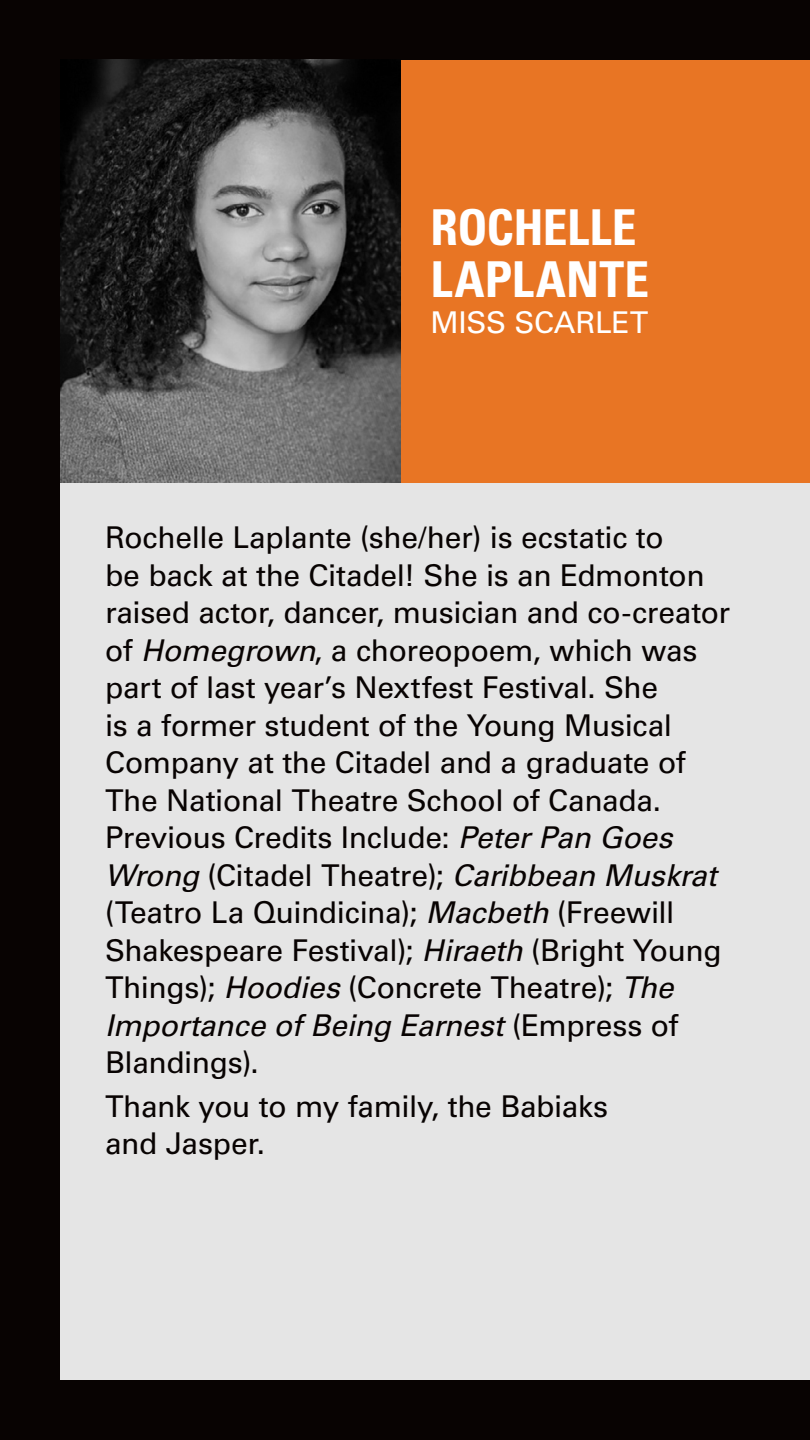
<style>
.page{position:relative;width:810px;height:1440px;background:#080302}
.page>*{position:absolute;margin:0;border:0;box-sizing:border-box;transform-origin:0 0}
.t1{font:700 condensed 49.5px/51.8px "Univers LT Std";letter-spacing:.005em;color:#fff}
.t2{font:30px/37.5px "Univers LT Std";letter-spacing:-.015em;color:#080302}
.t3{font:30px "Univers LT Std";letter-spacing:-.01em;color:#fff}
.s1{font-style:italic}
</style>
<div class="page">
<div style="left:60px;top:472px;width:750px;height:908px;background:#e5e5e5"></div>
<div style="left:401px;top:60px;width:409px;height:423px;background:#e87524"></div>
<img style="left:60px;top:60px;width:341px;height:423px">
<hr style="left:0;top:472px;width:1px;height:908px;background:#fff">
<p class="t1" style="left:431px;top:202px;width:220px">ROCHELLE<br>LAPLANTE</p>
<p class="t3" style="left:431px;top:305px;width:219px">MISS SCARLET</p>
<p class="t2" style="left:105px;top:519px;width:627px">Rochelle Laplante (she/her) is ecstatic to<br>be back at the Citadel! She is an Edmonton raised actor, dancer, musician and co-creator of <span class="s1">Homegrown</span>, a choreopoem, which was part of last year’s Nextfest Festival. She<br>is a former student of the Young Musical Company at the Citadel and a graduate of The National Theatre School of Canada.<br>Previous Credits Include: <span class="s1">Peter Pan Goes Wrong</span> (Citadel Theatre); <span class="s1">Caribbean Muskrat </span>(Teatro La Quindicina); <span class="s1">Macbeth</span> (Freewill Shakespeare Festival); <span class="s1">Hiraeth</span> (Bright Young Things); <span class="s1">Hoodies</span> (Concrete Theatre); <span class="s1">The Importance of Being Earnest</span> (Empress of Blandings).</p>
<p class="t2" style="left:105px;top:1088px;width:505px">Thank you to my family, the Babiaks and Jasper.</p>
</div>
